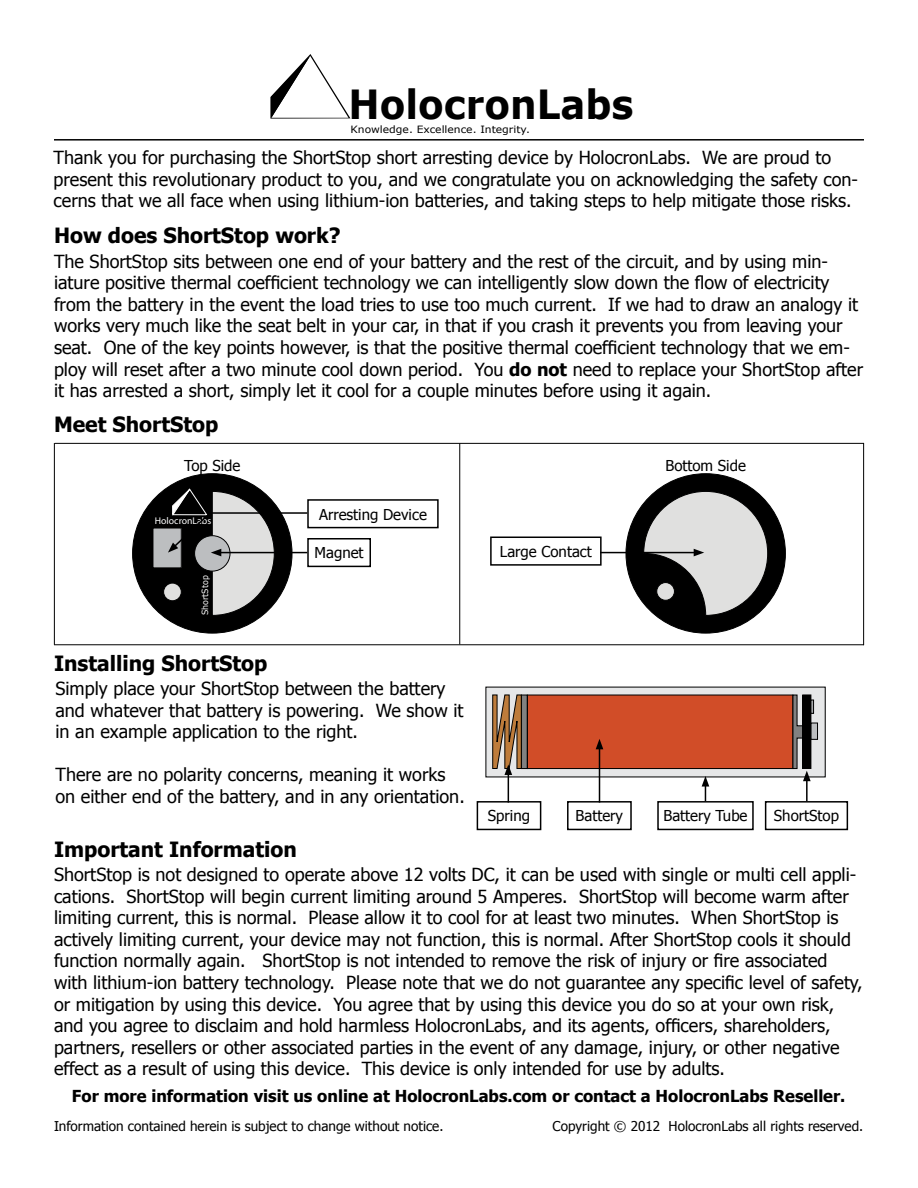
<style>
.page{position:relative;width:918px;height:1188px;background:#fff}
.page>*{position:absolute;margin:0;border:0;box-sizing:border-box;transform-origin:0 0}
.t1{font:700 40.2px "Verdana";color:#000;scale:.93 1}
.t2{font:700 21px "Tahoma";color:#000}
.t3{font:18px/21.6px "Tahoma";color:#000}
.t4{font:700 16.5px "Tahoma";color:#000}
.t5{font:15px "Tahoma";color:#000}
.t6{font:13.5px "Tahoma";color:#000}
.t7{font:10.05px "Verdana";color:#000;scale:1.07 1}
.t8{font:9.75px "Myriad Pro";color:#fff}
.t9{font:8.55px "Verdana";color:#fff;scale:.92 1}
.s1{font-weight:700}
</style>
<div class="page">
<svg style="left:270px;top:54px;width:80px;height:65px"></svg>
<hr style="left:54px;top:139px;width:810px;height:2px;background:#000">
<div style="left:133px;top:474px;width:159px;height:159px;background:#000;border-radius:50%"></div>
<div style="left:153px;top:528px;width:28px;height:40px;background:#bcbec0"></div>
<svg style="left:164px;top:583px;width:17px;height:18px"></svg>
<div style="left:163px;top:583px;width:19px;height:18px;border:1px solid #000;border-radius:50%"></div>
<hr style="left:219px;top:552px;width:88px;height:1px;background:#000">
<div style="left:307px;top:538px;width:64px;height:29px;border:2px solid #000"></div>
<div style="left:626px;top:474px;width:159px;height:159px;background:#000;border-radius:50%"></div>
<svg style="left:644px;top:491px;width:124px;height:124px;fill:#e0e0df"></svg>
<div style="left:657px;top:583px;width:17px;height:17px;background:#e0e0df;border-radius:50%"></div>
<div style="left:656px;top:582px;width:19px;height:19px;border:1px solid #000;border-radius:50%"></div>
<hr style="left:600px;top:552px;width:96px;height:1px;background:#000">
<svg style="left:694px;top:549px;width:10px;height:7px"></svg>
<div style="left:490px;top:537px;width:112px;height:29px;border:2px solid #000"></div>
<svg style="left:168px;top:484px;width:107px;height:132px"></svg>
<hr style="left:210px;top:512px;width:97px;height:2px;background:#000">
<div style="left:307px;top:499px;width:132px;height:29px;border:2px solid #000"></div>
<hr style="left:54px;top:644px;width:810px;height:1px;background:#000">
<hr style="left:459px;top:443px;width:1px;height:201px;background:#000">
<hr style="left:55px;top:443px;width:809px;height:1px;background:#000">
<hr style="left:54px;top:443px;width:1px;height:202px;background:#000">
<hr style="left:863px;top:443px;width:1px;height:202px;background:#000">
<div style="left:486px;top:687px;width:339px;height:90px;background:#e6e7e8"></div>
<div style="left:527px;top:695px;width:266px;height:74px;background:#d14d28"></div>
<div style="left:527px;top:695px;width:266px;height:74px;border:1px solid #000"></div>
<div style="left:522px;top:695px;width:5px;height:74px;background:#818181"></div>
<div style="left:811px;top:723px;width:7px;height:16px;background:#bcbec0"></div>
<div style="left:811px;top:723px;width:7px;height:17px;border:1px solid #000"></div>
<hr style="left:508px;top:773px;width:1px;height:30px;background:#000">
<svg style="left:492px;top:695px;width:30px;height:80px"></svg>
<hr style="left:599px;top:747px;width:1px;height:56px;background:#000">
<svg style="left:596px;top:739px;width:7px;height:10px"></svg>
<hr style="left:806px;top:779px;width:2px;height:22px;background:#000">
<svg style="left:793px;top:695px;width:21px;height:86px"></svg>
<svg style="left:702px;top:776px;width:7px;height:25px"></svg>
<div style="left:477px;top:801px;width:64px;height:29px;border:2px solid #000"></div>
<div style="left:567px;top:801px;width:65px;height:29px;border:2px solid #000"></div>
<div style="left:657px;top:801px;width:97px;height:29px;border:2px solid #000"></div>
<div style="left:765px;top:801px;width:83px;height:29px;border:2px solid #000"></div>
<h1 class="t1" style="left:349px;top:76px;width:308px">HolocronLabs</h1>
<p class="t7" style="left:350px;top:122px;width:169px">Knowledge. Excellence. Integrity.</p>
<p class="t3" style="left:54px;top:146px;width:806px">Thank you for purchasing the ShortStop short arresting device by HolocronLabs. We are proud to present this revolutionary product to you, and we congratulate you on acknowledging the safety con&shy;cerns that we all face when using lithium-ion batteries, and taking steps to help mitigate those risks.</p>
<p class="t2" style="left:54px;top:221px;width:288px">How does ShortStop work?</p>
<p class="t3" style="left:54px;top:249px;width:811px">The ShortStop sits between one end of your battery and the rest of the circuit, and by using min&shy;iature positive thermal coefficient technology we can intelligently slow down the flow of electricity from the battery in the event the load tries to use too much current. If we had to draw an analogy it works very much like the seat belt in your car, in that if you crash it prevents you from leaving your seat. One of the key points however, is that the positive thermal coefficient technology that we em&shy;ploy will reset after a two minute cool down period. You <span class="s1">do not</span> need to replace your ShortStop after it has arrested a short, simply let it cool for a couple minutes before using it again.</p>
<p class="t2" style="left:54px;top:410px;width:166px">Meet ShortStop</p>
<p class="t5" style="left:184px;top:456px;width:58px">Top Side</p>
<p class="t8" style="left:155px;top:514px;width:58px">HolocronLabs</p>
<p class="t9" style="left:199px;top:615px;width:45px;rotate:-90deg">ShortStop</p>
<p class="t5" style="left:319px;top:504px;width:109px">Arresting Device</p>
<p class="t5" style="left:315px;top:543px;width:51px">Magnet</p>
<p class="t2" style="left:54px;top:648px;width:215px">Installing ShortStop</p>
<p class="t3" style="left:56px;top:677px;width:410px">Simply place your ShortStop between the battery and whatever that battery is powering. We show it in an example application to the right.</p>
<p class="t3" style="left:56px;top:763px;width:411px">There are no polarity concerns, meaning it works on either end of the battery, and in any orientation.</p>
<p class="t2" style="left:54px;top:834px;width:244px">Important Information</p>
<p class="t5" style="left:500px;top:541px;width:93px">Large Contact</p>
<p class="t5" style="left:666px;top:456px;width:82px">Bottom Side</p>
<p class="t5" style="left:488px;top:806px;width:44px">Spring</p>
<p class="t5" style="left:576px;top:806px;width:49px">Battery</p>
<p class="t5" style="left:663px;top:806px;width:86px">Battery Tube</p>
<p class="t5" style="left:774px;top:806px;width:67px">ShortStop</p>
<p class="t3" style="left:54px;top:863px;width:810px">ShortStop is not designed to operate above 12 volts DC, it can be used with single or multi cell appli&shy;cations. ShortStop will begin current limiting around 5 Amperes. ShortStop will become warm after limiting current, this is normal. Please allow it to cool for at least two minutes. When ShortStop is actively limiting current, your device may not function, this is normal. After ShortStop cools it should function normally again. ShortStop is not intended to remove the risk of injury or fire associated with lithium-ion battery technology. Please note that we do not guarantee any specific level of safety, or mitigation by using this device. You agree that by using this device you do so at your own risk, and you agree to disclaim and hold harmless HolocronLabs, and its agents, officers, shareholders, partners, resellers or other associated parties in the event of any damage, injury, or other negative effect as a result of using this device. This device is only intended for use by adults.</p>
<p class="t4" style="left:72px;top:1085px;width:775px">For more information visit us online at HolocronLabs.com or contact a HolocronLabs Reseller.</p>
<p class="t6" style="left:54px;top:1117px;width:391px">Information contained herein is subject to change without notice.</p>
<p class="t6" style="left:553px;top:1117px;width:312px">Copyright © 2012 HolocronLabs all rights reserved.</p>
</div>
